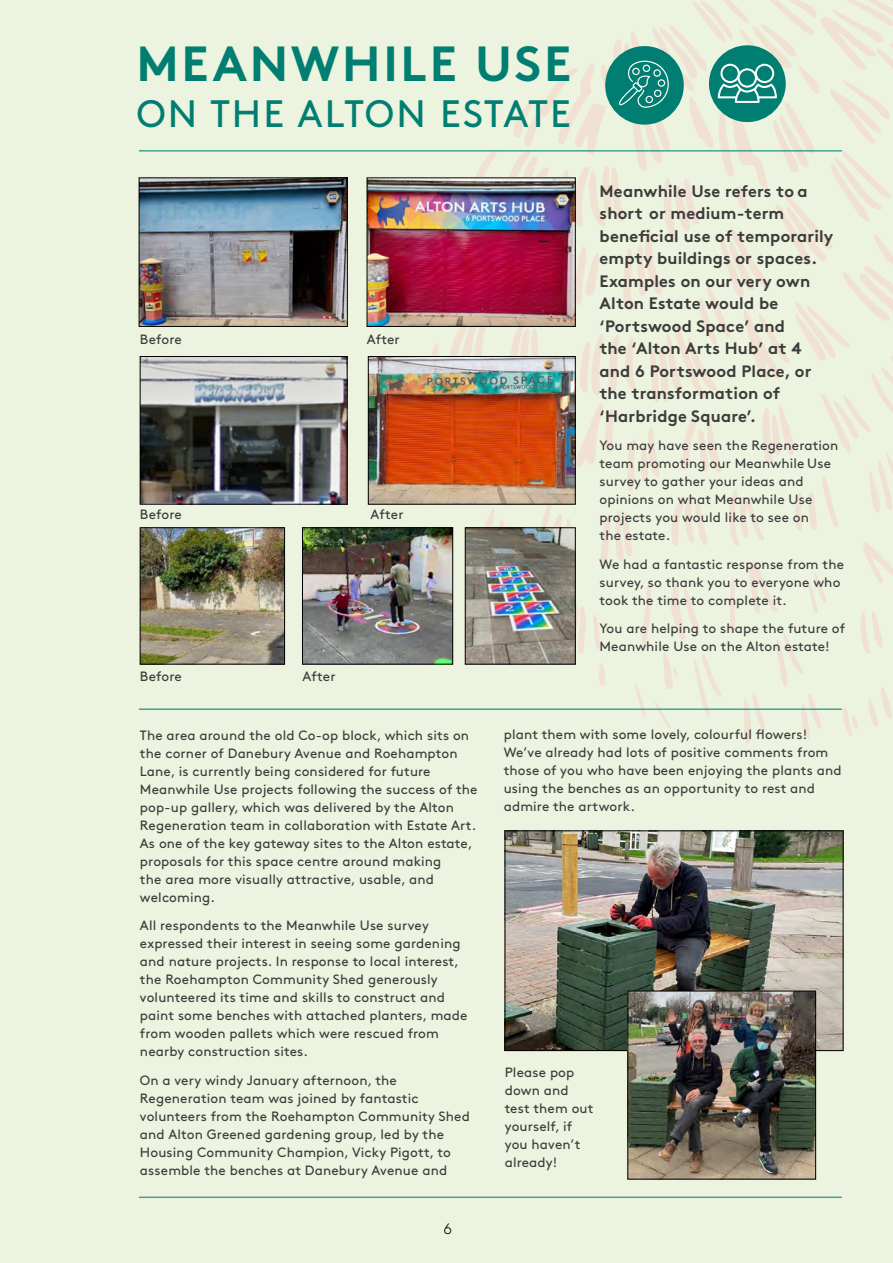
<style>
.page{position:relative;width:893px;height:1263px;background:#fff}
.page>*{position:absolute;margin:0;border:0;box-sizing:border-box;transform-origin:0 0}
.t1{font:700 49.35px "Brown";letter-spacing:.055em;color:#007e72}
.t2{font:38.1px "Brown";letter-spacing:.055em;color:#007e72}
.t3{font:700 16.5px/22.5px "Brown";letter-spacing:.01em;color:#3c3c3b}
.t4{font:300 15px "Brown";color:#000}
.t5{font:13.5px/18px "Brown";letter-spacing:.01em;color:#3c3c3b}
</style>
<div class="page">
<div style="left:0;top:0;width:891px;height:1263px;background:#ecf3de"></div>
<hr style="left:891px;top:0;width:2px;height:1263px;background:#ecf3de">
<svg style="left:429px;top:0;width:464px;height:744px"></svg>
<img style="left:141px;top:180px;width:204px;height:145px">
<div style="left:139px;top:178px;width:208px;height:149px;border:1px solid #000"></div>
<img style="left:369px;top:180px;width:204px;height:145px">
<div style="left:367px;top:178px;width:208px;height:149px;border:1px solid #000"></div>
<img style="left:142px;top:358px;width:203px;height:144px">
<div style="left:140px;top:356px;width:207px;height:148px;border:1px solid #000"></div>
<img style="left:370px;top:358px;width:203px;height:144px">
<div style="left:368px;top:356px;width:207px;height:148px;border:1px solid #000"></div>
<img style="left:142px;top:530px;width:141px;height:132px">
<div style="left:140px;top:528px;width:145px;height:136px;border:1px solid #000"></div>
<img style="left:304px;top:530px;width:147px;height:132px">
<div style="left:302px;top:528px;width:151px;height:136px;border:1px solid #000"></div>
<img style="left:467px;top:530px;width:106px;height:132px">
<div style="left:465px;top:528px;width:110px;height:136px;border:1px solid #000"></div>
<div style="left:605px;top:46px;width:79px;height:79px;background:#007e72;border-radius:50%"></div>
<svg style="left:619px;top:60px;width:50px;height:48px"></svg>
<div style="left:709px;top:45px;width:77px;height:77px;background:#007e72;border-radius:50%"></div>
<svg style="left:718px;top:64px;width:59px;height:39px"></svg>
<img style="left:507px;top:832px;width:334px;height:217px">
<div style="left:505px;top:830px;width:338px;height:221px;border:1px solid #000"></div>
<hr style="left:139px;top:708px;width:703px;height:2px;background:#007e72">
<hr style="left:139px;top:150px;width:703px;height:2px;background:#007e72">
<hr style="left:139px;top:1196px;width:703px;height:2px;background:#007e72">
<img style="left:630px;top:993px;width:184px;height:184px">
<div style="left:628px;top:991px;width:188px;height:188px;border:1px solid #000"></div>
<h1 class="t1" style="left:136px;top:24px;width:436px">MEANWHILE USE</h1>
<h2 class="t2" style="left:136px;top:85px;width:436px">ON THE ALTON ESTATE</h2>
<p class="t5" style="left:140px;top:329px;width:43px">Before</p>
<p class="t5" style="left:367px;top:329px;width:35px">After</p>
<p class="t5" style="left:140px;top:504px;width:43px">Before</p>
<p class="t5" style="left:371px;top:504px;width:35px">After</p>
<p class="t5" style="left:140px;top:666px;width:43px">Before</p>
<p class="t5" style="left:303px;top:666px;width:35px">After</p>
<p class="t3" style="left:600px;top:178px;width:235px">Meanwhile Use refers to a short or medium-term beneficial use of temporarily empty buildings or spaces.<br>Examples on our very own<br>Alton Estate would be ‘Portswood Space’ and<br>the ‘Alton Arts Hub’ at 4 and 6 Portswood Place, or the transformation of ‘Harbridge Square’.</p>
<p class="t5" style="left:600px;top:435px;width:240px">You may have seen the Regeneration team promoting our Meanwhile Use survey to gather your ideas and opinions on what Meanwhile Use projects you would like to see on<br>the estate.</p>
<p class="t5" style="left:600px;top:554px;width:246px">We had a fantastic response from the survey, so thank you to everyone who took the time to complete it.</p>
<p class="t5" style="left:600px;top:618px;width:247px">You are helping to shape the future of<br>Meanwhile Use on the Alton estate!</p>
<p class="t5" style="left:140px;top:725px;width:339px">The area around the old Co-op block, which sits on the corner of Danebury Avenue and Roehampton Lane, is currently being considered for future Meanwhile Use projects following the success of the pop-up gallery, which was delivered by the Alton Regeneration team in collaboration with Estate Art.<br>As one of the key gateway sites to the Alton estate, proposals for this space centre around making<br>the area more visually attractive, usable, and welcoming.</p>
<p class="t5" style="left:140px;top:915px;width:329px">All respondents to the Meanwhile Use survey expressed their interest in seeing some gardening and nature projects. In response to local interest, the Roehampton Community Shed generously volunteered its time and skills to construct and paint some benches with attached planters, made from wooden pallets which were rescued from nearby construction sites.</p>
<p class="t5" style="left:140px;top:1070px;width:331px">On a very windy January afternoon, the Regeneration team was joined by fantastic volunteers from the Roehampton Community Shed and Alton Greened gardening group, led by the Housing Community Champion, Vicky Pigott, to assemble the benches at Danebury Avenue and</p>
<p class="t4" style="left:444px;top:1217px;width:10px">6</p>
<p class="t5" style="left:504px;top:725px;width:339px">plant them with some lovely, colourful flowers!<br>We’ve already had lots of positive comments from those of you who have been enjoying the plants and using the benches as an opportunity to rest and admire the artwork.</p>
<p class="t5" style="left:505px;top:1063px;width:90px">Please pop down and test them out yourself, if you haven’t already!</p>
</div>
